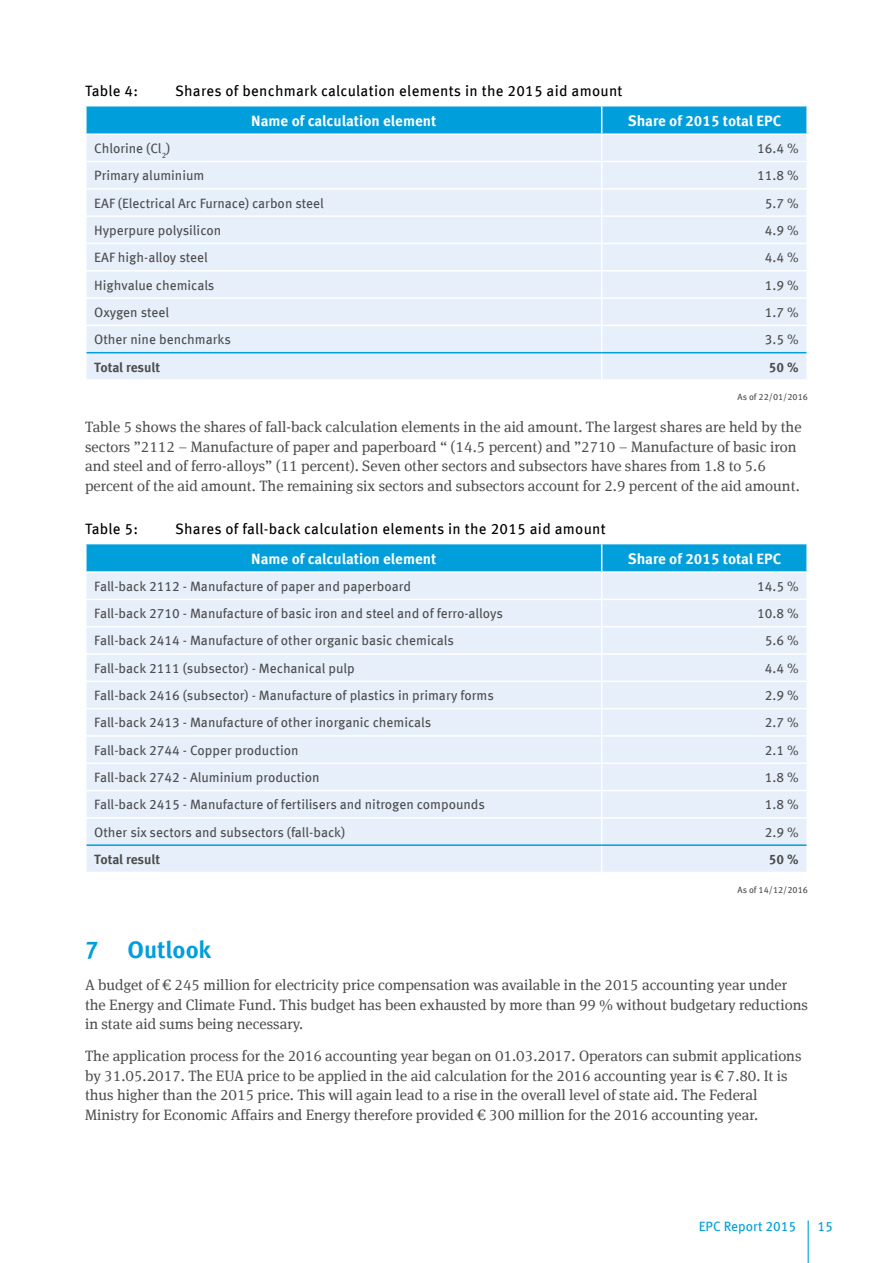
<style>
.page{position:relative;width:893px;height:1263px;background:#fff}
.page>*{position:absolute;margin:0;border:0;box-sizing:border-box;transform-origin:0 0}
.t1{font:700 24px "Meta Offc";color:#009edb}
.Fließtext{font:15px/19.5px "Meta Serif Offc";color:#4d4d4f}
.t2{font:15px "Meta Offc";letter-spacing:.02em;color:#000}
.Tabellenkopf{font:700 15px "Meta Offc";color:#fff}
.Tabelle{font:13.5px "Meta Offc";color:#4d4d4f}
.Tabelle-2{font:700 13.5px "Meta Offc";letter-spacing:-.005em;color:#4d4d4f}
.t3{font:13.5px "Meta Offc";color:#009edb}
.Bildzusatz{font:9px "Meta Offc";color:#4d4d4f}
.Tabellenzusatz{font:9px "Meta Offc";color:#4d4d4f}
</style>
<div class="page">
<hr style="left:808px;top:1220px;width:1px;height:43px;background:#009edb">
<svg style="left:86px;top:106px;width:721px;height:273px;background:#d0e8f7"></svg>
<hr style="left:806px;top:353px;width:2px;height:26px;background:#fff">
<hr style="left:87px;top:352px;width:515px;height:1px;background:#009edb">
<hr style="left:602px;top:352px;width:204px;height:1px;background:#009edb">
<hr style="left:85px;top:325px;width:517px;height:1px;background:#fff">
<hr style="left:602px;top:325px;width:206px;height:1px;background:#fff">
<svg style="left:86px;top:544px;width:721px;height:328px;background:#d4e9f7"></svg>
<hr style="left:806px;top:845px;width:2px;height:27px;background:#fff">
<hr style="left:87px;top:844px;width:515px;height:2px;background:#009edb">
<hr style="left:602px;top:844px;width:204px;height:2px;background:#009edb">
<hr style="left:85px;top:817px;width:517px;height:2px;background:#fff">
<hr style="left:602px;top:817px;width:206px;height:2px;background:#fff">
<p class="t2" style="left:85px;top:82px;width:55px">Table 4:</p>
<p class="t2" style="left:175px;top:82px;width:449px">Shares of benchmark calculation elements in the 2015 aid amount</p>
<p class="Tabellenkopf" style="left:251px;top:112px;width:187px">Name of calculation element</p>
<p class="Tabellenkopf" style="left:628px;top:112px;width:155px">Share of 2015 total EPC</p>
<p class="Tabelle" style="left:94px;top:140px;width:77px">Chlorine (Cl<sub>2</sub>)</p>
<p class="Tabelle" style="left:757px;top:140px;width:43px">16.4 %</p>
<p class="Tabelle" style="left:94px;top:168px;width:111px">Primary aluminium</p>
<p class="Tabelle" style="left:757px;top:168px;width:43px">11.8 %</p>
<p class="Tabelle" style="left:94px;top:195px;width:231px">EAF (Electrical Arc Furnace) carbon steel</p>
<p class="Tabelle" style="left:765px;top:195px;width:35px">5.7 %</p>
<p class="Tabelle" style="left:94px;top:222px;width:128px">Hyperpure polysilicon</p>
<p class="Tabelle" style="left:765px;top:222px;width:35px">4.9 %</p>
<p class="Tabelle" style="left:94px;top:250px;width:115px">EAF high-alloy steel</p>
<p class="Tabelle" style="left:765px;top:250px;width:35px">4.4 %</p>
<p class="Tabelle" style="left:94px;top:277px;width:122px">Highvalue chemicals</p>
<p class="Tabelle" style="left:765px;top:277px;width:35px">1.9 %</p>
<p class="Tabelle" style="left:94px;top:304px;width:76px">Oxygen steel</p>
<p class="Tabelle" style="left:765px;top:304px;width:35px">1.7 %</p>
<p class="Tabelle" style="left:94px;top:332px;width:138px">Other nine benchmarks</p>
<p class="Tabelle" style="left:765px;top:332px;width:35px">3.5 %</p>
<p class="Tabelle-2" style="left:94px;top:359px;width:67px">Total result</p>
<p class="Tabelle-2" style="left:769px;top:359px;width:31px">50 %</p>
<p class="Bildzusatz" style="left:737px;top:392px;width:72px">As of 22/01/2016</p>
<p class="Fließtext" style="left:85px;top:418px;width:718px">Table 5 shows the shares of fall-back calculation elements in the aid amount. The largest shares are held by the sectors ”2112 – Manufacture of paper and paperboard “ (14.5 percent) and ”2710 – Manufacture of basic iron and steel and of ferro-alloys” (11 percent). Seven other sectors and subsectors have shares from 1.8 to 5.6 percent of the aid amount. The remaining six sectors and subsectors account for 2.9 percent of the aid amount.</p>
<p class="t2" style="left:85px;top:520px;width:55px">Table 5:</p>
<p class="t2" style="left:175px;top:520px;width:432px">Shares of fall-back calculation elements in the 2015 aid amount</p>
<p class="Tabellenkopf" style="left:251px;top:549px;width:187px">Name of calculation element</p>
<p class="Tabellenkopf" style="left:628px;top:549px;width:155px">Share of 2015 total EPC</p>
<p class="Tabelle" style="left:94px;top:578px;width:318px">Fall-back 2112 - Manufacture of paper and paperboard</p>
<p class="Tabelle" style="left:757px;top:578px;width:43px">14.5 %</p>
<p class="Tabelle" style="left:94px;top:605px;width:410px">Fall-back 2710 - Manufacture of basic iron and steel and of ferro-alloys</p>
<p class="Tabelle" style="left:757px;top:605px;width:43px">10.8 %</p>
<p class="Tabelle" style="left:94px;top:633px;width:361px">Fall-back 2414 - Manufacture of other organic basic chemicals</p>
<p class="Tabelle" style="left:765px;top:633px;width:35px">5.6 %</p>
<p class="Tabelle" style="left:94px;top:660px;width:262px">Fall-back 2111 (subsector) - Mechanical pulp</p>
<p class="Tabelle" style="left:765px;top:660px;width:35px">4.4 %</p>
<p class="Tabelle" style="left:94px;top:687px;width:401px">Fall-back 2416 (subsector) - Manufacture of plastics in primary forms</p>
<p class="Tabelle" style="left:765px;top:687px;width:35px">2.9 %</p>
<p class="Tabelle" style="left:94px;top:715px;width:339px">Fall-back 2413 - Manufacture of other inorganic chemicals</p>
<p class="Tabelle" style="left:765px;top:715px;width:35px">2.7 %</p>
<p class="Tabelle" style="left:94px;top:742px;width:206px">Fall-back 2744 - Copper production</p>
<p class="Tabelle" style="left:765px;top:742px;width:35px">2.1 %</p>
<p class="Tabelle" style="left:94px;top:769px;width:227px">Fall-back 2742 - Aluminium production</p>
<p class="Tabelle" style="left:765px;top:769px;width:35px">1.8 %</p>
<p class="Tabelle" style="left:94px;top:797px;width:392px">Fall-back 2415 - Manufacture of fertilisers and nitrogen compounds</p>
<p class="Tabelle" style="left:765px;top:797px;width:35px">1.8 %</p>
<p class="Tabelle" style="left:94px;top:824px;width:253px">Other six sectors and subsectors (fall-back)</p>
<p class="Tabelle" style="left:765px;top:824px;width:35px">2.9 %</p>
<p class="Tabelle-2" style="left:94px;top:851px;width:67px">Total result</p>
<p class="Tabelle-2" style="left:769px;top:851px;width:31px">50 %</p>
<p class="Tabellenzusatz" style="left:737px;top:884px;width:72px">As of 14/12/2016</p>
<p class="t1" style="left:85px;top:935px;width:128px">7 Outlook</p>
<p class="Fließtext" style="left:85px;top:975px;width:724px">A budget of € 245 million for electricity price compensation was available in the 2015 accounting year under the Energy and Climate Fund. This budget has been exhausted by more than 99 % without budgetary reductions in state aid sums being necessary.</p>
<p class="Fließtext" style="left:85px;top:1047px;width:718px">The application process for the 2016 accounting year began on 01.03.2017. Operators can submit applications by 31.05.2017. The EUA price to be applied in the aid calculation for the 2016 accounting year is € 7.80. It is thus higher than the 2015 price. This will again lead to a rise in the overall level of state aid. The Federal Ministry for Economic Affairs and Energy therefore provided € 300 million for the 2016 accounting year.</p>
<p class="t3" style="left:699px;top:1218px;width:99px">EPC Report 2015</p>
<p class="t3" style="left:817px;top:1218px;width:17px">15</p>
</div>
